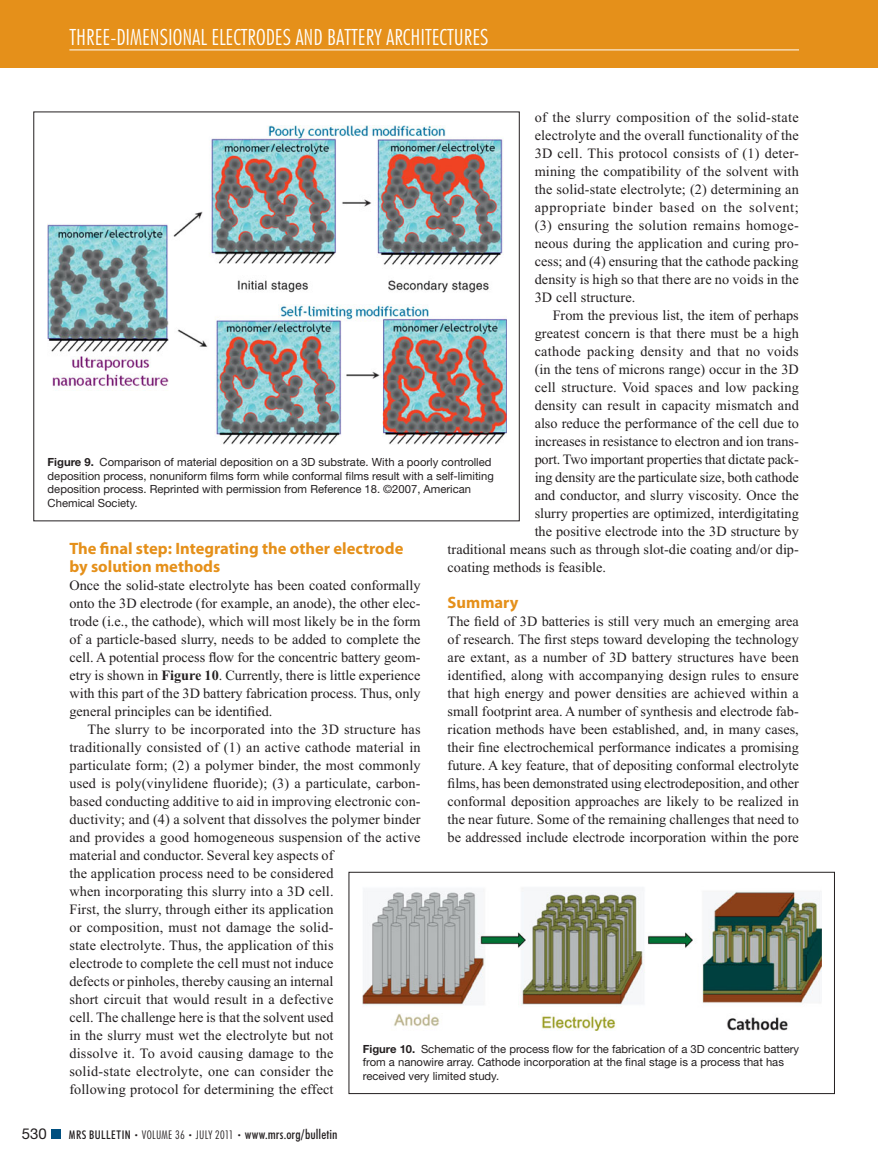
<style>
.page{position:relative;width:878px;height:1175px;background:#fff}
.page>*{position:absolute;margin:0;border:0;box-sizing:border-box;transform-origin:0 0}
.t1{font:300 condensed 22.5px "Futura BT";color:#fff}
.t2{font:700 16.5px/18px "Myriad Pro";color:#e5901a}
.t3{font:15px "Helvetica Neue LT Std";color:#231f20}
.t4{font:14.25px/18px "Times New Roman";letter-spacing:.01em;color:#231f20;text-align:justify}
.t5{font:14.25px "Times New Roman";letter-spacing:-.01em;color:#231f20}
.t6{font:500 condensed 13.5px "Futura BT";letter-spacing:.01em;color:#231f20}
.t7{font:11.25px/13.5px "Helvetica Neue LT Std";color:#231f20}
.s1{font-weight:700}
.s2{font-size:12px}
.s3{font-weight:300;font-size:7.5px}
.s4{font-weight:300;font-size:12px}
</style>
<div class="page">
<div style="left:0;top:0;width:878px;height:68px;background:#e5901a"></div>
<hr style="left:69px;top:50px;width:730px;height:1px;background:#fff">
<div style="left:51px;top:1130px;width:9px;height:8px;background:#005080"></div>
<img style="left:48px;top:126px;width:458px;height:319px">
<img style="left:363px;top:888px;width:458px;height:143px">
<div style="left:348px;top:872px;width:486px;height:222px;border:1px solid #231f20"></div>
<h1 class="t1" style="left:69px;top:29px;width:420px">THREE-DIMENSIONAL ELECTRODES AND BATTERY ARCHITECTURES</h1>
<p class="t4" style="left:534px;top:109px;width:266px">of the slurry composition of the solid-state electrolyte and the overall functionality of the 3D cell. This protocol consists of (1) deter&shy;mining the compatibility of the solvent with the solid-state electrolyte; (2) determining an appropriate binder based on the solvent; (3) ensuring the solution remains homoge&shy;neous during the application and curing pro&shy;cess; and (4) ensuring that the cathode packing density is high so that there are no voids in the 3D cell structure.</p>
<p class="t4" style="left:552px;top:307px;width:248px">From the previous list, the item of perhaps</p>
<p class="t4" style="left:534px;top:325px;width:265px">greatest concern is that there must be a high</p>
<p class="t4" style="left:534px;top:343px;width:266px">cathode packing density and that no voids</p>
<p class="t4" style="left:534px;top:361px;width:266px">(in the tens of microns range) occur in the 3D</p>
<p class="t4" style="left:534px;top:379px;width:265px">cell structure. Void spaces and low packing</p>
<p class="t4" style="left:534px;top:397px;width:266px">density can result in capacity mismatch and</p>
<p class="t4" style="left:534px;top:415px;width:266px">also reduce the performance of the cell due to</p>
<p class="t4" style="left:534px;top:433px;width:265px">increases in resistance to electron and ion trans-</p>
<p class="t5" style="left:534px;top:453px;width:265px">port. Two important properties that dictate pack-</p>
<p class="t5" style="left:534px;top:471px;width:266px">ing density are the particulate size, both cathode</p>
<p class="t4" style="left:534px;top:487px;width:265px">and conductor, and slurry viscosity. Once the</p>
<p class="t4" style="left:534px;top:505px;width:266px">slurry properties are optimized, interdigitating</p>
<p class="t4" style="left:534px;top:523px;width:266px">the positive electrode into the 3D structure by</p>
<p class="t4" style="left:447px;top:541px;width:353px">traditional means such as through slot-die coating and/or dip-</p>
<p class="t4" style="left:447px;top:559px;width:160px">coating methods is feasible.</p>
<p class="t2" style="left:447px;top:595px;width:72px">Summary</p>
<p class="t4" style="left:447px;top:613px;width:353px">The field of 3D batteries is still very much an emerging area of research. The first steps toward developing the technology are extant, as a number of 3D battery structures have been identified, along with accompanying design rules to ensure that high energy and power densities are achieved within a small footprint area. A number of synthesis and electrode fab&shy;rication methods have been established, and, in many cases, their fine electrochemical performance indicates a promising future. A key feature, that of depositing conformal electrolyte films, has been demonstrated using electrodeposition, and other conformal deposition approaches are likely to be realized in the near future. Some of the remaining challenges that need to be addressed include electrode incorporation within the pore</p>
<p class="t7" style="left:48px;top:457px;width:447px"><span class="s1">Figure 9.</span> Comparison of material deposition on a 3D substrate. With a poorly controlled deposition process, nonuniform films form while conformal films result with a self-limiting deposition process. Reprinted with permission from Reference 18. ©2007, American Chemical Society.</p>
<p class="t2" style="left:69px;top:541px;width:335px">The final step: Integrating the other electrode by solution methods</p>
<p class="t4" style="left:69px;top:577px;width:353px">Once the solid-state electrolyte has been coated conformally onto the 3D electrode (for example, an anode), the other elec&shy;trode (i.e., the cathode), which will most likely be in the form of a particle-based slurry, needs to be added to complete the cell. A potential process flow for the concentric battery geom&shy;etry is shown in <span class="s1">Figure 10</span> . Currently, there is little experience with this part of the 3D battery fabrication process. Thus, only general principles can be identified.</p>
<p class="t4" style="left:69px;top:721px;width:353px;text-align:left;text-indent:18px">The slurry to be incorporated into the 3D structure has traditionally consisted of (1) an active cathode material in particulate form; (2) a polymer binder, the most commonly used is poly(vinylidene fluoride); (3) a particulate, carbon&shy;based conducting additive to aid in improving electronic con&shy;ductivity; and (4) a solvent that dissolves the polymer binder and provides a good homogeneous suspension of the active material and conductor. Several key aspects of<br>the application process need to be considered<br>when incorporating this slurry into a 3D cell.<br>First, the slurry, through either its application<br>or composition, must not damage the solid-<br>state electrolyte. Thus, the application of this<br>electrode to complete the cell must not induce<br>defects or pinholes, thereby causing an internal<br>short circuit that would result in a defective<br>cell. The challenge here is that the solvent used<br>in the slurry must wet the electrolyte but not<br>dissolve it. To avoid causing damage to the<br>solid-state electrolyte, one can consider the<br>following protocol for determining the effect</p>
<p class="t7" style="left:363px;top:1043px;width:438px"><span class="s1">Figure 10.</span> Schematic of the process flow for the fabrication of a 3D concentric battery from a nanowire array. Cathode incorporation at the final stage is a process that has received very limited study.</p>
<p class="t3" style="left:22px;top:1128px;width:27px">530</p>
<p class="t6" style="left:69px;top:1129px;width:270px"><span class="s2">MRS BULLETIN</span> <span class="s3">•</span> <span class="s4">VOLUME 36</span> <span class="s3">•</span> <span class="s4">JULY 2011</span> <span class="s3">•</span> www.mrs.org/bulletin</p>
</div>
